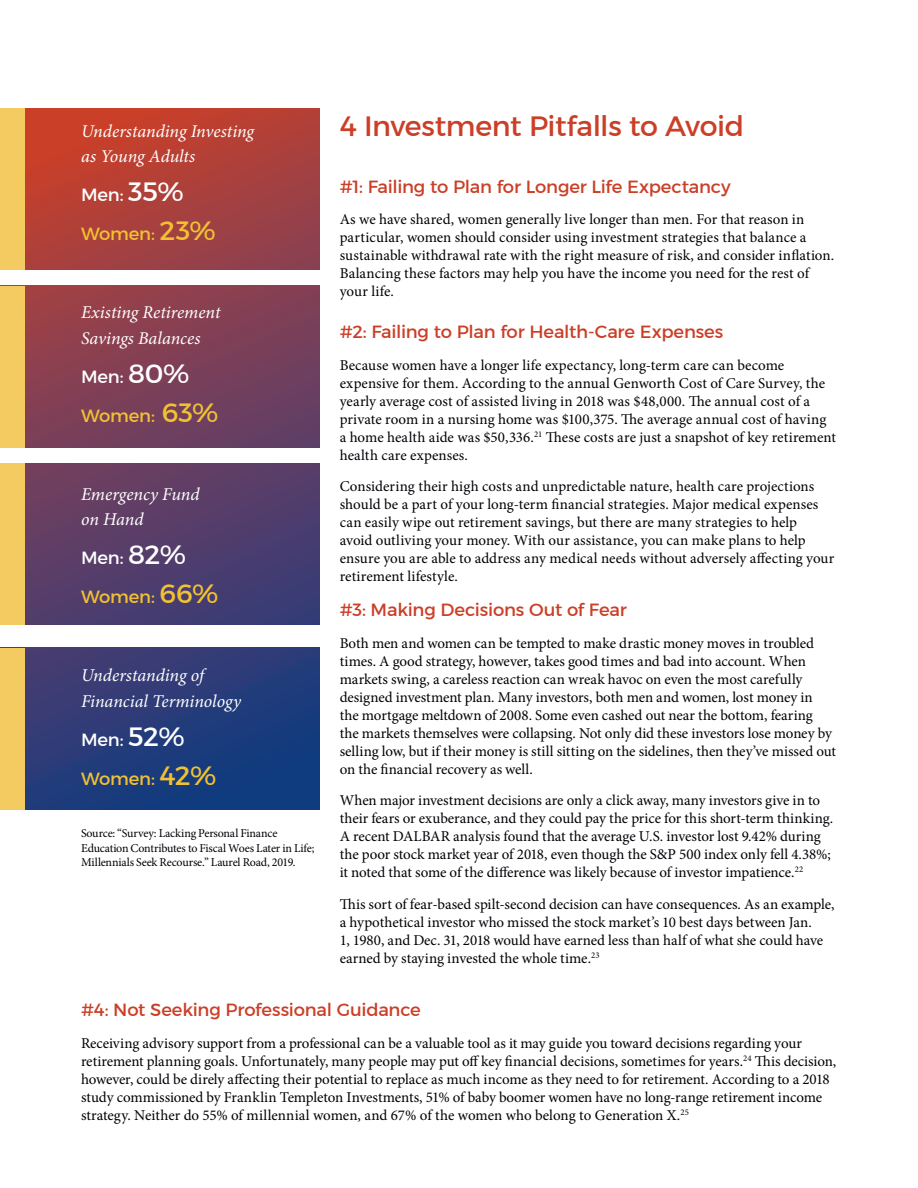
<style>
.page{position:relative;width:918px;height:1188px;background:#fff}
.page>*{position:absolute;margin:0;border:0;box-sizing:border-box;transform-origin:0 0}
.t1{font:28.5px "Montserrat";letter-spacing:-.02em;color:#cb3f27}
.t2{font:18px "Montserrat";letter-spacing:-.01em;color:#cb3f27}
.t3{font:italic 18px/25.5px "Minion Pro";letter-spacing:-.005em;color:#fff}
.t4{font:18px "Montserrat";letter-spacing:-.01em;color:#f1c132}
.t5{font:18px "Montserrat";letter-spacing:-.01em;color:#fff}
.t6{font:15px/18px "Minion Pro";color:#000006}
.t7{font:12px/14.4px "Minion Pro";letter-spacing:-.015em;color:#000006}
.s1{font-size:27px}
</style>
<div class="page">
<svg style="left:24px;top:108px;width:296px;height:162px;background:#ae4039"></svg>
<svg style="left:24px;top:286px;width:296px;height:161px;background:#7f3f56"></svg>
<svg style="left:24px;top:463px;width:296px;height:162px;background:#543d6a"></svg>
<svg style="left:24px;top:648px;width:296px;height:161px;background:#263b79"></svg>
<div style="left:0;top:108px;width:24px;height:162px;background:#f3cb60"></div>
<div style="left:0;top:286px;width:24px;height:161px;background:#f3cb60"></div>
<div style="left:0;top:463px;width:24px;height:162px;background:#f3cb60"></div>
<div style="left:0;top:648px;width:24px;height:161px;background:#f3cb60"></div>
<p class="t3" style="left:81px;top:118px;width:175px">Understanding Investing as Young Adults</p>
<p class="t5" style="left:81px;top:184px;width:104px">Men: <span class="s1">35%</span></p>
<p class="t4" style="left:81px;top:223px;width:136px">Women: <span class="s1">23%</span></p>
<p class="t3" style="left:81px;top:300px;width:141px">Existing Retirement<br>Savings Balances</p>
<p class="t5" style="left:81px;top:365px;width:110px">Men: <span class="s1">80%</span></p>
<p class="t4" style="left:81px;top:404px;width:139px">Women: <span class="s1">63%</span></p>
<p class="t3" style="left:81px;top:481px;width:120px">Emergency Fund on Hand</p>
<p class="t5" style="left:81px;top:547px;width:107px">Men: <span class="s1">82%</span></p>
<p class="t4" style="left:81px;top:586px;width:139px">Women: <span class="s1">66%</span></p>
<p class="t3" style="left:81px;top:663px;width:162px">Understanding of<br>Financial Terminology</p>
<p class="t5" style="left:81px;top:728px;width:105px">Men: <span class="s1">52%</span></p>
<p class="t4" style="left:81px;top:767px;width:137px">Women: <span class="s1">42%</span></p>
<p class="t7" style="left:81px;top:826px;width:235px">Source: “Survey: Lacking Personal Finance<br>Education Contributes to Fiscal Woes Later in Life;<br>Millennials Seek Recourse.” Laurel Road, 2019.</p>
<p class="t1" style="left:340px;top:108px;width:406px">4 Investment Pitfalls to Avoid</p>
<p class="t2" style="left:340px;top:175px;width:393px">#1: Failing to Plan for Longer Life Expectancy</p>
<p class="t6" style="left:340px;top:210px;width:496px">As we have shared, women generally live longer than men. For that reason in particular, women should consider using investment strategies that balance a sustainable withdrawal rate with the right measure of risk, and consider inflation.<br>Balancing these factors may help you have the income you need for the rest of your life.</p>
<p class="t2" style="left:340px;top:321px;width:385px">#2: Failing to Plan for Health-Care Expenses</p>
<p class="t6" style="left:340px;top:356px;width:498px">Because women have a longer life expectancy, long-term care can become expensive for them. According to the annual Genworth Cost of Care Survey, the yearly average cost of assisted living in 2018 was $48,000. The annual cost of a private room in a nursing home was $100,375. The average annual cost of having a home health aide was $50,336.<sup>21</sup> These costs are just a snapshot of key retirement health care expenses.</p>
<p class="t6" style="left:340px;top:478px;width:496px">Considering their high costs and unpredictable nature, health care projections should be a part of your long-term financial strategies. Major medical expenses can easily wipe out retirement savings, but there are many strategies to help<br>avoid outliving your money. With our assistance, you can make plans to help ensure you are able to address any medical needs without adversely affecting your retirement lifestyle.</p>
<p class="t2" style="left:340px;top:599px;width:289px">#3: Making Decisions Out of Fear</p>
<p class="t6" style="left:340px;top:634px;width:498px">Both men and women can be tempted to make drastic money moves in troubled times. A good strategy, however, takes good times and bad into account. When markets swing, a careless reaction can wreak havoc on even the most carefully designed investment plan. Many investors, both men and women, lost money in<br>the mortgage meltdown of 2008. Some even cashed out near the bottom, fearing<br>the markets themselves were collapsing. Not only did these investors lose money by selling low, but if their money is still sitting on the sidelines, then they’ve missed out on the financial recovery as well.</p>
<p class="t6" style="left:340px;top:792px;width:495px">When major investment decisions are only a click away, many investors give in to their fears or exuberance, and they could pay the price for this short-term thinking.<br>A recent DALBAR analysis found that the average U.S. investor lost 9.42% during the poor stock market year of 2018, even though the S&amp;P 500 index only fell 4.38%; it noted that some of the difference was likely because of investor impatience.<sup>22</sup></p>
<p class="t6" style="left:340px;top:895px;width:496px">This sort of fear-based spilt-second decision can have consequences. As an example, a hypothetical investor who missed the stock market’s 10 best days between Jan.<br>1, 1980, and Dec. 31, 2018 would have earned less than half of what she could have earned by staying invested the whole time.<sup>23</sup></p>
<p class="t2" style="left:81px;top:999px;width:341px">#4: Not Seeking Professional Guidance</p>
<p class="t6" style="left:81px;top:1034px;width:757px">Receiving advisory support from a professional can be a valuable tool as it may guide you toward decisions regarding your retirement planning goals. Unfortunately, many people may put off key financial decisions, sometimes for years.<sup>24</sup> This decision, however, could be direly affecting their potential to replace as much income as they need to for retirement. According to a 2018 study commissioned by Franklin Templeton Investments, 51% of baby boomer women have no long-range retirement income strategy. Neither do 55% of millennial women, and 67% of the women who belong to Generation X.<sup>25</sup></p>
</div>
